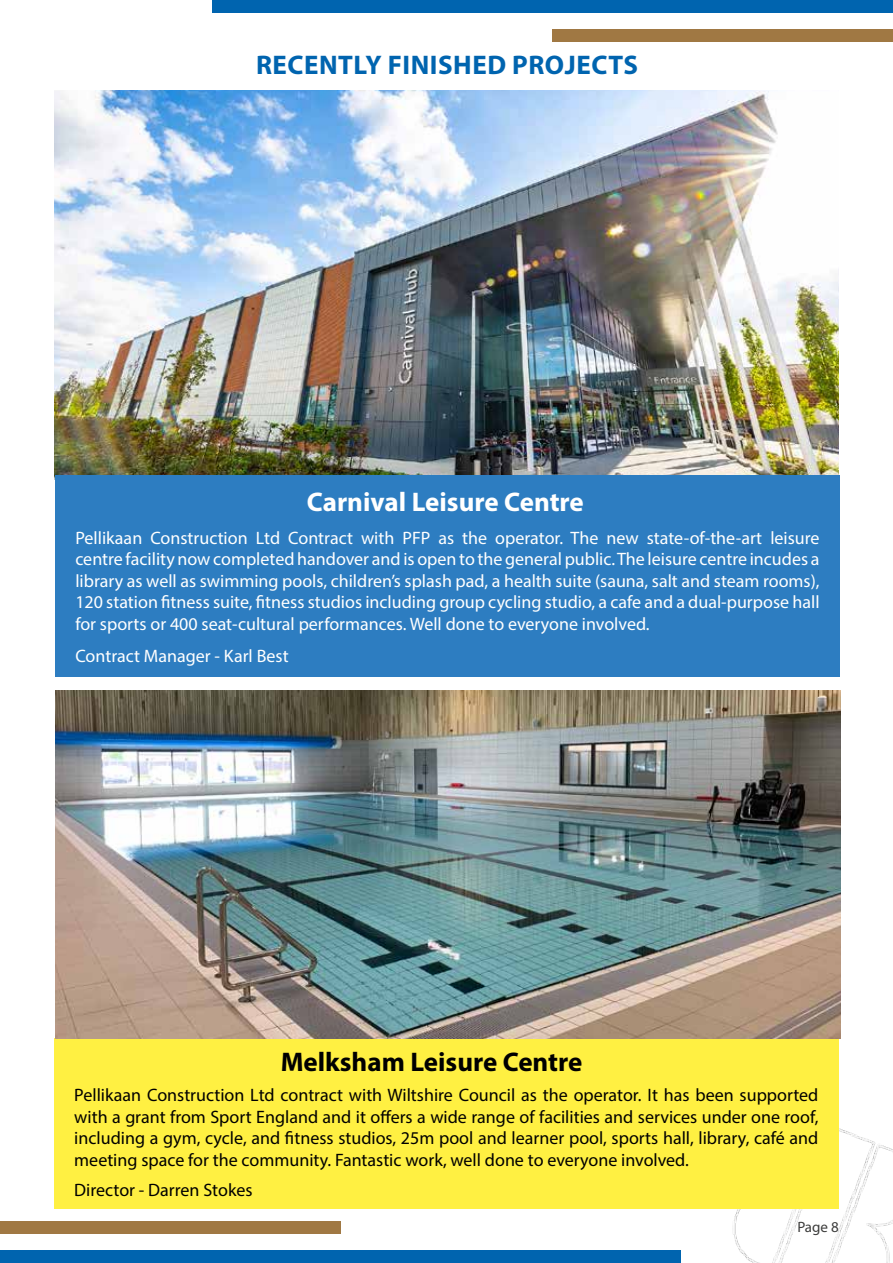
<style>
.page{position:relative;width:893px;height:1263px;background:#fff}
.page>*{position:absolute;margin:0;border:0;box-sizing:border-box;transform-origin:0 0}
.t1{font:700 27px "Myriad Pro";letter-spacing:.02em;color:#0064af}
.t2{font:700 27px "Myriad Pro";color:#fff}
.t3{font:700 27px "Myriad Pro";color:#000}
.t4{font:18px/21.6px "Myriad Pro";color:#fff;text-align:justify}
.t5{font:18px/21.6px "Myriad Pro";color:#000;text-align:justify}
.t6{font:15px "Myriad Pro";color:#3c3c3b}
</style>
<div class="page">
<img style="left:732px;top:1128px;width:161px;height:135px">
<img style="left:54px;top:90px;width:785px;height:389px">
<div style="left:55px;top:475px;width:785px;height:202px;background:#2d7dc1"></div>
<div style="left:54px;top:1039px;width:785px;height:170px;background:#fff042"></div>
<div style="left:553px;top:30px;width:340px;height:12px;background:#a07843"></div>
<div style="left:213px;top:0;width:680px;height:13px;background:#0064af"></div>
<div style="left:0;top:1220px;width:340px;height:13px;background:#a07843"></div>
<div style="left:0;top:1250px;width:680px;height:13px;background:#0064af"></div>
<img style="left:55px;top:690px;width:785px;height:349px">
<h1 class="t1" style="left:256px;top:48px;width:383px">RECENTLY FINISHED PROJECTS</h1>
<h1 class="t2" style="left:307px;top:484px;width:278px">Carnival Leisure Centre</h1>
<p class="t4" style="left:75px;top:526px;width:746px">Pellikaan Construction Ltd Contract with PFP as the operator. The new state-of-the-art leisure centre facility now completed handover and is open to the general public. The leisure centre incudes a library as well as swimming pools, children’s splash pad, a health suite (sauna, salt and steam rooms), 120 station fitness suite, fitness studios including group cycling studio, a cafe and a dual-purpose hall for sports or 400 seat-cultural performances. Well done to everyone involved.</p>
<p class="t4" style="left:75px;top:645px;width:215px">Contract Manager - Karl Best</p>
<h1 class="t3" style="left:281px;top:1044px;width:303px">Melksham Leisure Centre</h1>
<p class="t5" style="left:74px;top:1084px;width:746px">Pellikaan Construction Ltd contract with Wiltshire Council as the operator. It has been supported with a grant from Sport England and it offers a wide range of facilities and services under one roof, including a gym, cycle, and fitness studios, 25m pool and learner pool, sports hall, library, café and meeting space for the community. Fantastic work, well done to everyone involved.</p>
<p class="t5" style="left:74px;top:1179px;width:180px">Director - Darren Stokes</p>
<p class="t6" style="left:797px;top:1217px;width:43px">Page 8</p>
</div>
